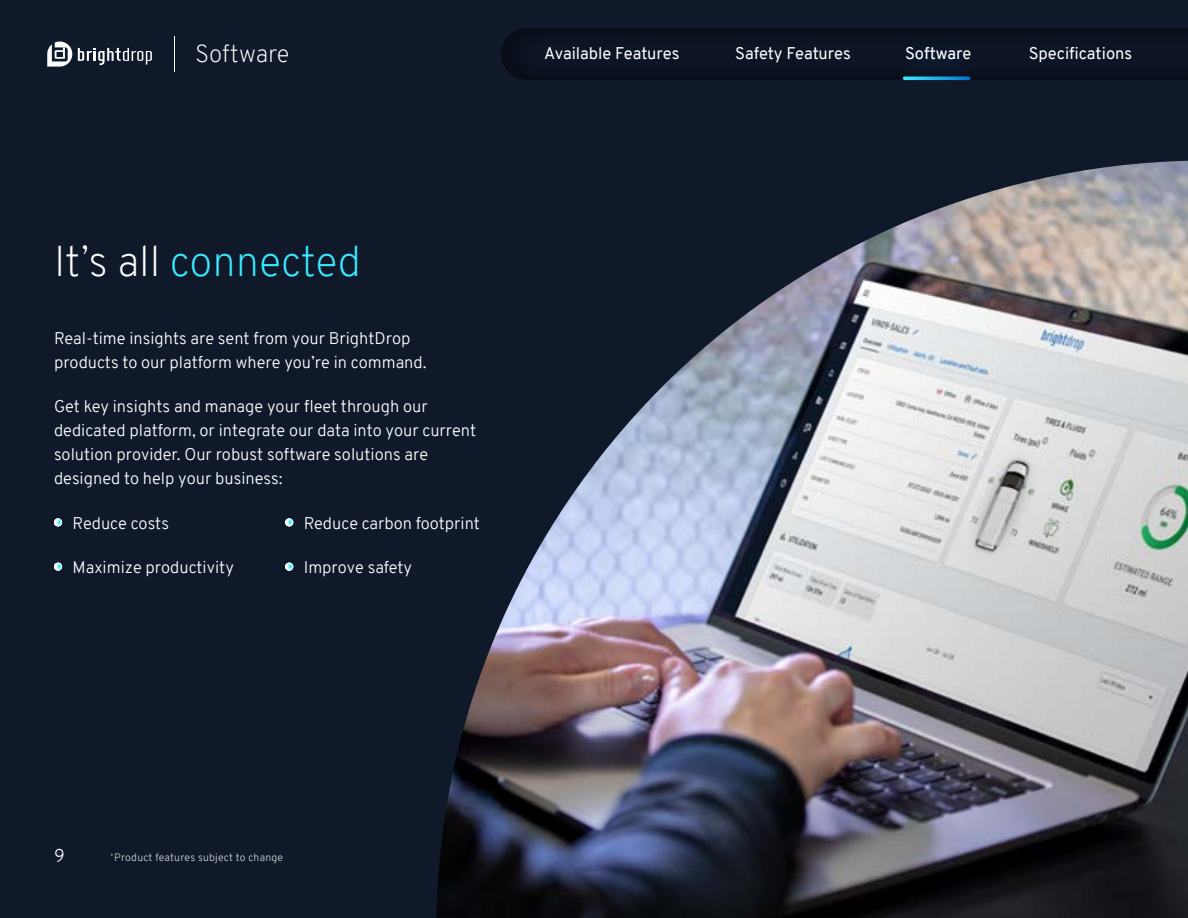
<style>
.page{position:relative;width:1188px;height:918px;background:#0f1929}
.page>*{position:absolute;margin:0;border:0;box-sizing:border-box;transform-origin:0 0}
.t1{font:200 42px "Overpass";color:#3ae8ff}
.t2{font:200 24px "Overpass";color:#fff}
.t3{font:300 18px "Overpass";color:#fff}
.t4{font:300 16.5px/24px "Overpass";color:#fff}
.t5{font:16.5px "Overpass";color:#fff}
.t6{font:300 10.5px "Overpass";letter-spacing:.02em;color:#fff}
.s1{color:#fff}
</style>
<div class="page">
<svg style="left:78px;top:48px;width:74px;height:17px"></svg>
<svg style="left:47px;top:42px;width:25px;height:25px"></svg>
<div style="left:488px;top:17px;width:700px;height:64px;background:#0c1423"></div>
<svg style="left:54px;top:518px;width:8px;height:8px"></svg>
<svg style="left:285px;top:518px;width:8px;height:8px"></svg>
<svg style="left:54px;top:563px;width:8px;height:8px"></svg>
<svg style="left:285px;top:563px;width:8px;height:8px"></svg>
<img style="left:436px;top:161px;width:752px;height:757px">
<hr style="left:174px;top:37px;width:1px;height:35px;background:#fff">
<svg style="left:903px;top:76px;width:67px;height:4px"></svg>
<h2 class="t2" style="left:195px;top:36px;width:96px">Software</h2>
<p class="t5" style="left:544px;top:42px;width:137px">Available Features</p>
<p class="t5" style="left:735px;top:42px;width:117px">Safety Features</p>
<p class="t5" style="left:905px;top:42px;width:68px">Software</p>
<p class="t5" style="left:1029px;top:42px;width:105px">Specifications</p>
<h1 class="t1" style="left:54px;top:231px;width:309px"><span class="s1">It’s all</span> connected</h1>
<p class="t4" style="left:54px;top:327px;width:374px">Real-time insights are sent from your BrightDrop products to our platform where you’re in command.</p>
<p class="t4" style="left:54px;top:395px;width:424px">Get key insights and manage your fleet through our dedicated platform, or integrate our data into your current solution provider. Our robust software solutions are designed to help your business:</p>
<p class="t4" style="left:73px;top:511px;width:98px">Reduce costs</p>
<p class="t4" style="left:304px;top:511px;width:178px">Reduce carbon footprint</p>
<p class="t4" style="left:73px;top:555px;width:163px">Maximize productivity</p>
<p class="t4" style="left:304px;top:555px;width:110px">Improve safety</p>
<p class="t3" style="left:54px;top:843px;width:12px">9</p>
<p class="t6" style="left:111px;top:850px;width:174px"><sup>*</sup>Product features subject to change</p>
</div>
